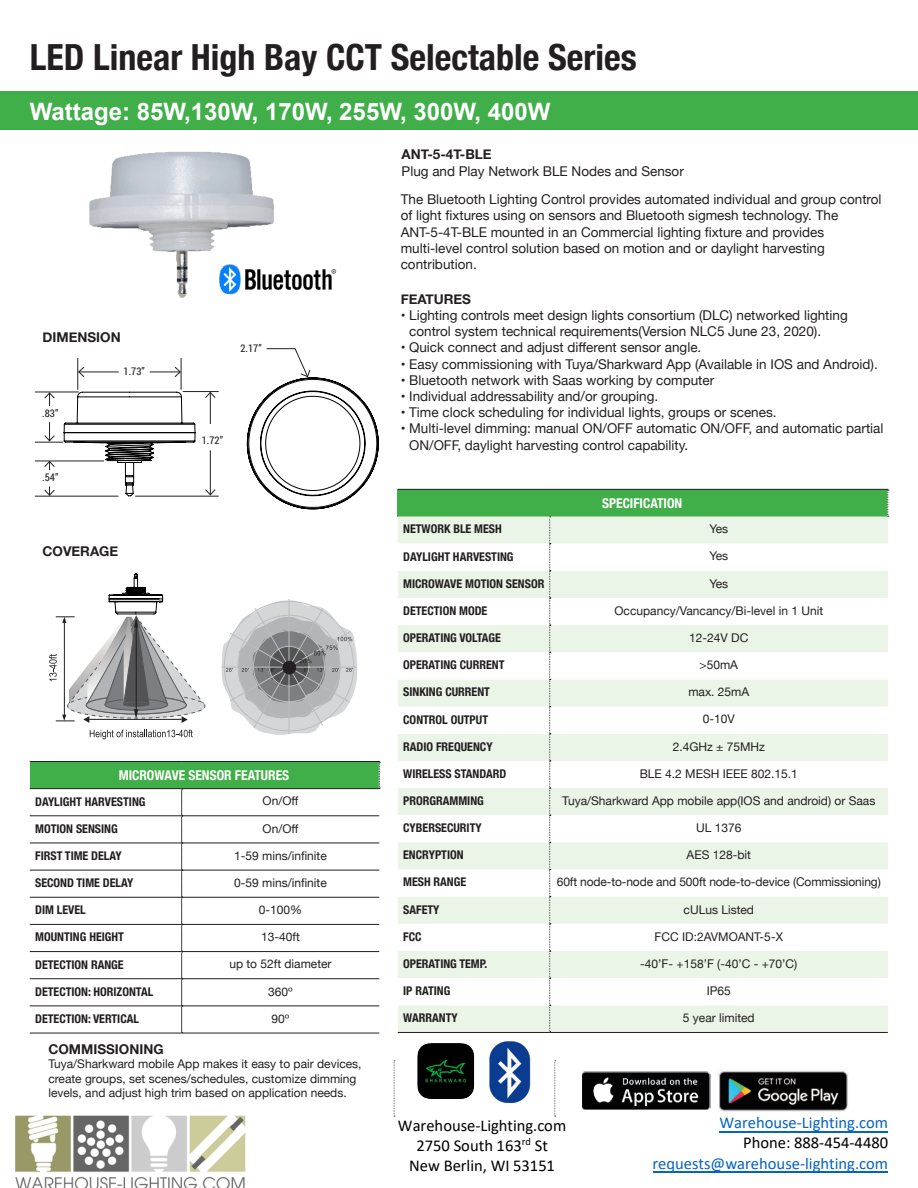
<style>
.page{position:relative;width:918px;height:1188px;background:#fff}
.page>*{position:absolute;margin:0;border:0;box-sizing:border-box;transform-origin:0 0}
.t1{font:700 condensed 36px "Helvetica Neue";color:#231f20}
.t2{font:700 24px "Arial";color:#fff}
.t3{font:16.5px/20.1px "Calibri";color:#000;text-align:center}
.t4{font:16.5px "Calibri";color:#0563c1}
.t5{font:13.5px/16.2px "Helvetica Neue";color:#231f20}
.t6{font:700 13.5px "Helvetica Neue";color:#231f20}
.t7{font:700 condensed 13.5px "Helvetica Neue";color:#fff}
.t8{font:12px/14.4px "Helvetica Neue";color:#231f20}
.t9{font:700 condensed 12px "Helvetica Neue";color:#231f20}
.t10{font:10.5px "Roboto Condensed";color:#231f20}
.s1{font-weight:700}
</style>
<div class="page">
<svg style="left:554px;top:1060px;width:2px;height:57px"></svg>
<svg style="left:394px;top:1060px;width:1px;height:57px"></svg>
<div style="left:0;top:91px;width:918px;height:38px;background:#40ae49"></div>
<div style="left:398px;top:489px;width:490px;height:28px;background:#40ae49"></div>
<div style="left:398px;top:517px;width:490px;height:515px;background:#eaf4e7"></div>
<svg style="left:398px;top:544px;width:490px;height:461px"></svg>
<svg style="left:549px;top:517px;width:2px;height:515px"></svg>
<hr style="left:398px;top:1032px;width:152px;height:1px;background:#231f20">
<hr style="left:550px;top:1032px;width:338px;height:1px;background:#231f20">
<svg style="left:887px;top:490px;width:2px;height:27px"></svg>
<hr style="left:398px;top:489px;width:152px;height:1px;background:#231f20">
<hr style="left:550px;top:489px;width:338px;height:1px;background:#231f20">
<div style="left:30px;top:761px;width:349px;height:28px;background:#40ae49"></div>
<svg style="left:30px;top:789px;width:349px;height:244px"></svg>
<svg style="left:379px;top:762px;width:1px;height:26px"></svg>
<hr style="left:30px;top:761px;width:152px;height:1px;background:#231f20">
<hr style="left:182px;top:761px;width:198px;height:1px;background:#231f20">
<hr style="left:30px;top:788px;width:152px;height:1px;background:#231f20">
<hr style="left:182px;top:788px;width:198px;height:1px;background:#231f20">
<hr style="left:30px;top:816px;width:152px;height:1px;background:#231f20">
<hr style="left:182px;top:816px;width:197px;height:1px;background:#231f20">
<hr style="left:30px;top:843px;width:152px;height:1px;background:#231f20">
<hr style="left:182px;top:843px;width:197px;height:1px;background:#231f20">
<hr style="left:30px;top:870px;width:152px;height:1px;background:#231f20">
<hr style="left:182px;top:870px;width:197px;height:1px;background:#231f20">
<hr style="left:30px;top:897px;width:152px;height:1px;background:#231f20">
<hr style="left:182px;top:897px;width:197px;height:1px;background:#231f20">
<hr style="left:30px;top:924px;width:152px;height:1px;background:#231f20">
<hr style="left:182px;top:924px;width:197px;height:1px;background:#231f20">
<hr style="left:30px;top:951px;width:152px;height:1px;background:#231f20">
<hr style="left:182px;top:951px;width:197px;height:1px;background:#231f20">
<hr style="left:30px;top:978px;width:152px;height:1px;background:#231f20">
<hr style="left:182px;top:978px;width:197px;height:1px;background:#231f20">
<hr style="left:30px;top:1006px;width:152px;height:1px;background:#231f20">
<hr style="left:182px;top:1006px;width:197px;height:1px;background:#231f20">
<hr style="left:30px;top:1033px;width:152px;height:1px;background:#231f20">
<hr style="left:182px;top:1033px;width:197px;height:1px;background:#231f20">
<svg style="left:181px;top:789px;width:2px;height:244px"></svg>
<img style="left:489px;top:1041px;width:42px;height:61px">
<img style="left:417px;top:1043px;width:58px;height:56px">
<img style="left:583px;top:1072px;width:127px;height:38px">
<img style="left:719px;top:1070px;width:129px;height:42px">
<img style="left:89px;top:151px;width:185px;height:147px">
<svg style="left:90px;top:730px;width:103px;height:9px"></svg>
<svg style="left:49px;top:573px;width:156px;height:150px"></svg>
<svg style="left:221px;top:599px;width:136px;height:136px"></svg>
<div style="left:283px;top:661px;width:13px;height:13px;background:#231f20;border-radius:50%"></div>
<div style="left:283px;top:661px;width:13px;height:13px;border:1px solid #231f20;border-radius:50%"></div>
<svg style="left:35px;top:348px;width:344px;height:162px"></svg>
<img style="left:217px;top:262px;width:120px;height:33px">
<img style="left:16px;top:1115px;width:230px;height:73px">
<hr style="left:653px;top:1172px;width:235px;height:1px;background:#0563c1">
<hr style="left:720px;top:1131px;width:168px;height:1px;background:#0563c1">
<p class="t1" style="left:30px;top:27px;width:608px">LED Linear High Bay CCT Selectable Series</p>
<p class="t2" style="left:30px;top:100px;width:522px">Wattage: 85W,130W, 170W, 255W, 300W, 400W</p>
<p class="t5" style="left:402px;top:147px;width:284px"><span class="s1">ANT-5-4T-BLE<br></span>Plug and Play Network BLE Nodes and Sensor</p>
<p class="t6" style="left:43px;top:327px;width:80px">DIMENSION</p>
<p class="t10" style="left:42px;top:406px;width:18px">.83”</p>
<p class="t10" style="left:42px;top:470px;width:18px">.54”</p>
<p class="t10" style="left:124px;top:364px;width:23px">1.73”</p>
<p class="t6" style="left:43px;top:541px;width:77px">COVERAGE</p>
<p class="t10" style="left:240px;top:341px;width:23px">2.17”</p>
<p class="t10" style="left:202px;top:433px;width:23px">1.72”</p>
<p class="t7" style="left:119px;top:764px;width:172px">MICROWAVE SENSOR FEATURES</p>
<p class="t9" style="left:35px;top:791px;width:112px">DAYLIGHT HARVESTING</p>
<p class="t8" style="left:263px;top:795px;width:37px">On/Off</p>
<p class="t9" style="left:35px;top:818px;width:84px">MOTION SENSING</p>
<p class="t8" style="left:263px;top:822px;width:37px">On/Off</p>
<p class="t9" style="left:35px;top:846px;width:88px">FIRST TIME DELAY</p>
<p class="t8" style="left:234px;top:849px;width:94px">1-59 mins/infinite</p>
<p class="t9" style="left:35px;top:873px;width:100px">SECOND TIME DELAY</p>
<p class="t8" style="left:234px;top:876px;width:94px">0-59 mins/infinite</p>
<p class="t9" style="left:35px;top:900px;width:52px">DIM LEVEL</p>
<p class="t8" style="left:259px;top:903px;width:45px">0-100%</p>
<p class="t9" style="left:35px;top:927px;width:90px">MOUNTING HEIGHT</p>
<p class="t8" style="left:261px;top:930px;width:40px">13-40ft</p>
<p class="t9" style="left:35px;top:954px;width:90px">DETECTION RANGE</p>
<p class="t8" style="left:229px;top:958px;width:104px">up to 52ft diameter</p>
<p class="t9" style="left:35px;top:981px;width:120px">DETECTION: HORIZONTAL</p>
<p class="t8" style="left:268px;top:985px;width:26px">360º</p>
<p class="t9" style="left:35px;top:1009px;width:105px">DETECTION: VERTICAL</p>
<p class="t8" style="left:272px;top:1012px;width:19px">90º</p>
<p class="t6" style="left:48px;top:1039px;width:117px">COMMISSIONING</p>
<p class="t8" style="left:48px;top:1058px;width:315px">Tuya/Sharkward mobile App makes it easy to pair devices, create groups, set scenes/schedules, customize dimming levels, and adjust high trim based on application needs.</p>
<p class="t5" style="left:401px;top:192px;width:482px">The Bluetooth Lighting Control provides automated individual and group control of light fixtures using on sensors and Bluetooth sigmesh technology. The ANT-5-4T-BLE mounted in an Commercial lighting fixture and provides multi-level control solution based on motion and or daylight harvesting contribution.</p>
<p class="t6" style="left:401px;top:288px;width:72px">FEATURES</p>
<p class="t5" style="left:409px;top:308px;width:440px;text-indent:-8px">• Lighting controls meet design lights consortium (DLC) networked lighting control system technical requirements(Version NLC5 June 23, 2020).</p>
<p class="t5" style="left:401px;top:340px;width:302px">• Quick connect and adjust different sensor angle.</p>
<p class="t5" style="left:401px;top:356px;width:479px">• Easy commissioning with Tuya/Sharkward App (Available in IOS and Android).</p>
<p class="t5" style="left:401px;top:373px;width:315px">• Bluetooth network with Saas working by computer</p>
<p class="t5" style="left:401px;top:389px;width:259px">• Individual addressability and/or grouping.</p>
<p class="t5" style="left:401px;top:405px;width:377px">• Time clock scheduling for individual lights, groups or scenes.</p>
<p class="t5" style="left:409px;top:421px;width:476px;text-indent:-8px">• Multi-level dimming: manual ON/OFF automatic ON/OFF, and automatic partial<br>ON/OFF, daylight harvesting control capability.</p>
<p class="t7" style="left:602px;top:492px;width:82px">SPECIFICATION</p>
<p class="t9" style="left:403px;top:519px;width:100px">NETWORK BLE MESH</p>
<p class="t8" style="left:709px;top:523px;width:20px">Yes</p>
<p class="t9" style="left:403px;top:546px;width:112px">DAYLIGHT HARVESTING</p>
<p class="t8" style="left:709px;top:550px;width:20px">Yes</p>
<p class="t9" style="left:403px;top:574px;width:143px">MICROWAVE MOTION SENSOR</p>
<p class="t8" style="left:709px;top:577px;width:20px">Yes</p>
<p class="t9" style="left:403px;top:601px;width:86px">DETECTION MODE</p>
<p class="t8" style="left:614px;top:604px;width:210px">Occupancy/Vancancy/Bi-level in 1 Unit</p>
<p class="t9" style="left:403px;top:628px;width:99px">OPERATING VOLTAGE</p>
<p class="t8" style="left:689px;top:631px;width:61px">12-24V DC</p>
<p class="t9" style="left:403px;top:655px;width:103px">OPERATING CURRENT</p>
<p class="t8" style="left:700px;top:658px;width:40px">&gt;50mA</p>
<p class="t9" style="left:403px;top:682px;width:88px">SINKING CURRENT</p>
<p class="t8" style="left:688px;top:685px;width:62px">max. 25mA</p>
<p class="t9" style="left:403px;top:709px;width:86px">CONTROL OUTPUT</p>
<p class="t8" style="left:703px;top:713px;width:34px">0-10V</p>
<p class="t9" style="left:403px;top:736px;width:91px">RADIO FREQUENCY</p>
<p class="t8" style="left:673px;top:740px;width:94px">2.4GHz ± 75MHz</p>
<p class="t9" style="left:403px;top:764px;width:105px">WIRELESS STANDARD</p>
<p class="t8" style="left:640px;top:767px;width:160px">BLE 4.2 MESH IEEE 802.15.1</p>
<p class="t9" style="left:403px;top:791px;width:82px">PRORGRAMMING</p>
<p class="t8" style="left:562px;top:794px;width:315px">Tuya/Sharkward App mobile app(IOS and android) or Saas</p>
<p class="t9" style="left:403px;top:818px;width:80px">CYBERSECURITY</p>
<p class="t8" style="left:696px;top:821px;width:47px">UL 1376</p>
<p class="t9" style="left:403px;top:845px;width:62px">ENCRYPTION</p>
<p class="t8" style="left:687px;top:848px;width:66px">AES 128-bit</p>
<p class="t9" style="left:403px;top:872px;width:65px">MESH RANGE</p>
<p class="t8" style="left:557px;top:876px;width:325px">60ft node-to-node and 500ft node-to-device (Commissioning)</p>
<p class="t9" style="left:403px;top:899px;width:38px">SAFETY</p>
<p class="t8" style="left:684px;top:903px;width:72px">cULus Listed</p>
<p class="t9" style="left:403px;top:927px;width:20px">FCC</p>
<p class="t8" style="left:655px;top:930px;width:130px">FCC ID:2AVMOANT-5-X</p>
<p class="t9" style="left:403px;top:954px;width:86px">OPERATING TEMP.</p>
<p class="t8" style="left:640px;top:957px;width:159px">-40’F- +158’F (-40’C - +70’C)</p>
<p class="t9" style="left:403px;top:981px;width:49px">IP RATING</p>
<p class="t8" style="left:707px;top:984px;width:26px">IP65</p>
<p class="t9" style="left:403px;top:1008px;width:56px">WARRANTY</p>
<p class="t8" style="left:683px;top:1011px;width:73px">5 year limited</p>
<p class="t3" style="left:398px;top:1117px;width:170px">Warehouse-Lighting.com<br>2750 South 163<sup>rd</sup> St<br>New Berlin, WI 53151</p>
<p class="t4" style="left:719px;top:1116px;width:170px">Warehouse-Lighting.com</p>
<p class="t3" style="left:743px;top:1134px;width:147px">Phone: 888-454-4480</p>
<p class="t4" style="left:652px;top:1153px;width:237px">requests@warehouse-lighting.com</p>
</div>
